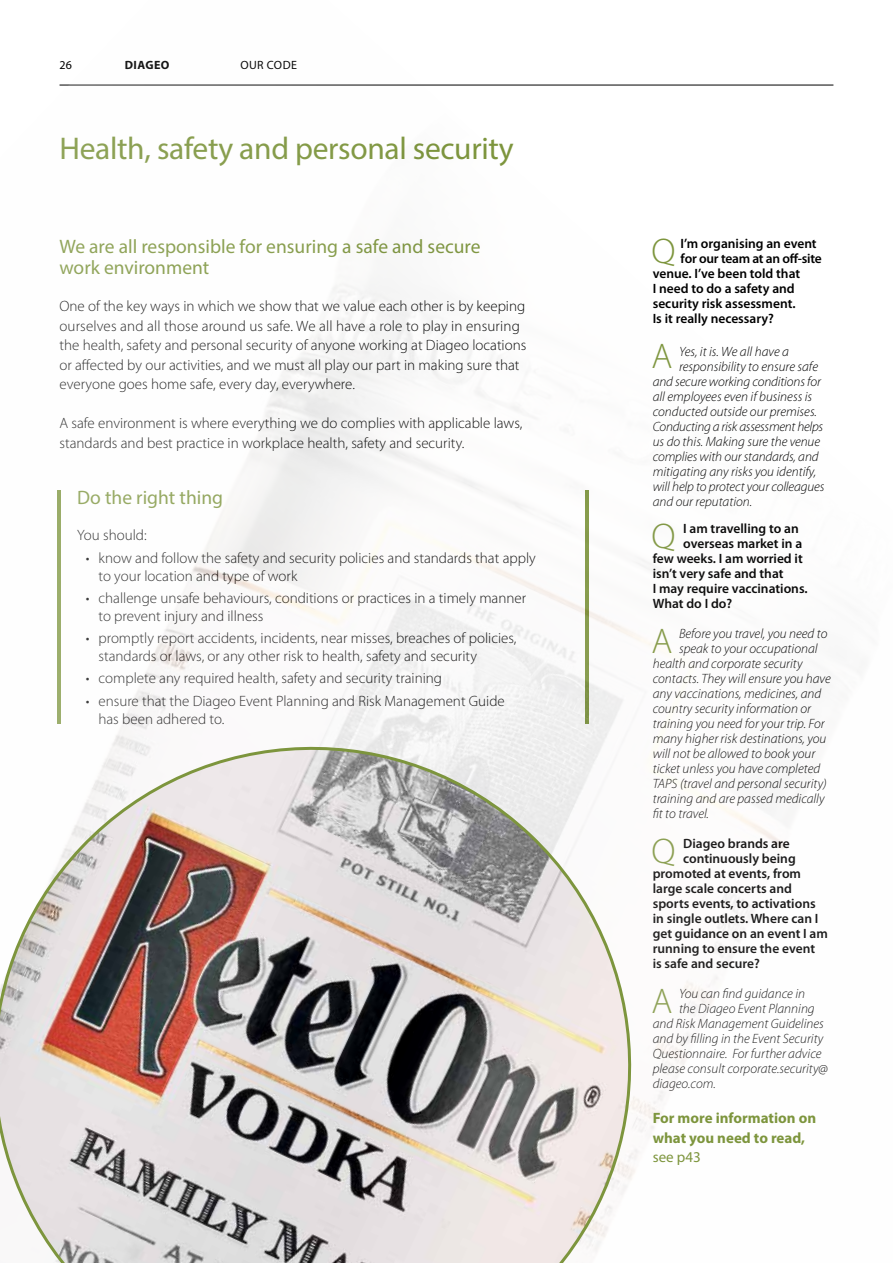
<style>
.page{position:relative;width:893px;height:1263px;background:#fff}
.page>*{position:absolute;margin:0;border:0;box-sizing:border-box;transform-origin:0 0}
.t1{font:300 35.7px "Myriad Pro";color:#7d953d}
.t2{font:31.5px "Myriad Pro";letter-spacing:-.01em;color:#7d953d}
.t3{font:19.5px/21px "Myriad Pro";color:#7d953d}
.t4{font:300 15px/19.5px "Myriad Pro";color:#000}
.t5{font:700 15px/19.5px "Myriad Pro";color:#7d953d}
.t6{font:15px "Myriad Pro";color:#7d953d}
.t7{font:italic 300 13.5px "Myriad Pro";color:#000}
.t8{font:600 13.5px "Myriad Pro";color:#000}
.t9{font:italic 300 13.5px "Myriad Pro";letter-spacing:-.02em;color:#000}
.t10{font:600 13.5px "Myriad Pro";letter-spacing:-.02em;color:#000}
.t11{font:12px "Myriad Pro";letter-spacing:.035em;color:#000}
.t12{font:700 12px "Myriad Pro";letter-spacing:.035em;color:#000}
</style>
<div class="page">
<img style="left:57px;top:84px;width:777px;height:993px">
<svg style="left:0;top:710px;width:667px;height:553px"></svg>
<p class="t11" style="left:60px;top:57px;width:14px">26</p>
<p class="t12" style="left:125px;top:57px;width:46px">DIAGEO</p>
<p class="t11" style="left:240px;top:57px;width:58px">OUR CODE</p>
<h2 class="t2" style="left:60px;top:129px;width:456px">Health, safety and personal security</h2>
<h3 class="t3" style="left:59px;top:235px;width:423px">We are all responsible for ensuring a safe and secure work environment</h3>
<p class="t4" style="left:59px;top:297px;width:468px">One of the key ways in which we show that we value each other is by keeping ourselves and all those around us safe. We all have a role to play in ensuring the health, safety and personal security of anyone working at Diageo locations or affected by our activities, and we must all play our part in making sure that everyone goes home safe, every day, everywhere.</p>
<p class="t4" style="left:59px;top:414px;width:464px">A safe environment is where everything we do complies with applicable laws, standards and best practice in workplace health, safety and security.</p>
<h3 class="t3" style="left:77px;top:487px;width:147px">Do the right thing</h3>
<p class="t4" style="left:77px;top:526px;width:71px">You should:</p>
<p class="t4" style="left:98px;top:549px;width:439px;line-height:18px;text-indent:-13px">• know and follow the safety and security policies and standards that apply to your location and type of work</p>
<p class="t4" style="left:98px;top:589px;width:429px;line-height:18px;text-indent:-13px">• challenge unsafe behaviours, conditions or practices in a timely manner to prevent injury and illness</p>
<p class="t4" style="left:98px;top:629px;width:419px;line-height:18px;text-indent:-13px">• promptly report accidents, incidents, near misses, breaches of policies, standards or laws, or any other risk to health, safety and security</p>
<p class="t4" style="left:86px;top:669px;width:358px">• complete any required health, safety and security training</p>
<p class="t4" style="left:98px;top:692px;width:408px;line-height:18px;text-indent:-13px">• ensure that the Diageo Event Planning and Risk Management Guide has been adhered to.</p>
<h1 class="t1" style="left:651px;top:232px;width:25px">Q</h1>
<p class="t8" style="left:681px;top:235px;width:138px">I’m organising an event</p>
<p class="t10" style="left:681px;top:250px;width:143px">for our team at an off-site</p>
<p class="t8" style="left:653px;top:265px;width:149px">venue. I’ve been told that</p>
<p class="t8" style="left:653px;top:280px;width:144px">I need to do a safety and</p>
<p class="t8" style="left:653px;top:295px;width:144px">security risk assessment.</p>
<p class="t8" style="left:653px;top:310px;width:123px">Is it really necessary?</p>
<h1 class="t1" style="left:652px;top:337px;width:22px">A</h1>
<p class="t7" style="left:679px;top:345px;width:111px">Yes, it is. We all have a</p>
<p class="t7" style="left:679px;top:360px;width:141px">responsibility to ensure safe</p>
<p class="t7" style="left:653px;top:375px;width:170px">and secure working conditions for</p>
<p class="t7" style="left:653px;top:390px;width:161px">all employees even if business is</p>
<p class="t7" style="left:653px;top:405px;width:166px">conducted outside our premises.</p>
<p class="t9" style="left:653px;top:420px;width:172px">Conducting a risk assessment helps</p>
<p class="t7" style="left:653px;top:435px;width:169px">us do this. Making sure the venue</p>
<p class="t7" style="left:653px;top:450px;width:168px">complies with our standards, and</p>
<p class="t7" style="left:653px;top:465px;width:165px">mitigating any risks you identify,</p>
<p class="t7" style="left:653px;top:480px;width:173px">will help to protect your colleagues</p>
<p class="t7" style="left:653px;top:495px;width:101px">and our reputation.</p>
<h1 class="t1" style="left:651px;top:517px;width:25px">Q</h1>
<p class="t8" style="left:683px;top:520px;width:117px">I am travelling to an</p>
<p class="t8" style="left:683px;top:535px;width:121px">overseas market in a</p>
<p class="t8" style="left:653px;top:550px;width:152px">few weeks. I am worried it</p>
<p class="t8" style="left:653px;top:565px;width:132px">isn’t very safe and that</p>
<p class="t8" style="left:653px;top:580px;width:156px">I may require vaccinations.</p>
<p class="t8" style="left:653px;top:595px;width:81px">What do I do?</p>
<h1 class="t1" style="left:652px;top:622px;width:22px">A</h1>
<p class="t7" style="left:679px;top:627px;width:150px">Before you travel, you need to</p>
<p class="t7" style="left:679px;top:642px;width:140px">speak to your occupational</p>
<p class="t7" style="left:653px;top:657px;width:151px">health and corporate security</p>
<p class="t7" style="left:653px;top:672px;width:180px">contacts. They will ensure you have</p>
<p class="t7" style="left:653px;top:687px;width:170px">any vaccinations, medicines, and</p>
<p class="t7" style="left:653px;top:702px;width:160px">country security information or</p>
<p class="t7" style="left:653px;top:717px;width:173px">training you need for your trip. For</p>
<p class="t7" style="left:653px;top:732px;width:175px">many higher risk destinations, you</p>
<p class="t7" style="left:653px;top:747px;width:164px">will not be allowed to book your</p>
<p class="t7" style="left:653px;top:762px;width:169px">ticket unless you have completed</p>
<p class="t7" style="left:653px;top:777px;width:176px">TAPS (travel and personal security)</p>
<p class="t7" style="left:653px;top:792px;width:173px">training and are passed medically</p>
<p class="t7" style="left:653px;top:807px;width:58px">fit to travel.</p>
<h1 class="t1" style="left:651px;top:832px;width:25px">Q</h1>
<p class="t8" style="left:683px;top:835px;width:108px">Diageo brands are</p>
<p class="t8" style="left:683px;top:850px;width:114px">continuously being</p>
<p class="t8" style="left:653px;top:865px;width:150px">promoted at events, from</p>
<p class="t8" style="left:653px;top:880px;width:141px">large scale concerts and</p>
<p class="t8" style="left:653px;top:895px;width:164px">sports events, to activations</p>
<p class="t8" style="left:653px;top:910px;width:167px">in single outlets. Where can I</p>
<p class="t8" style="left:653px;top:925px;width:177px">get guidance on an event I am</p>
<p class="t8" style="left:653px;top:940px;width:164px">running to ensure the event</p>
<p class="t8" style="left:653px;top:955px;width:109px">is safe and secure?</p>
<h1 class="t1" style="left:652px;top:982px;width:22px">A</h1>
<p class="t7" style="left:679px;top:987px;width:128px">You can find guidance in</p>
<p class="t7" style="left:679px;top:1002px;width:137px">the Diageo Event Planning</p>
<p class="t7" style="left:653px;top:1017px;width:173px">and Risk Management Guidelines</p>
<p class="t7" style="left:653px;top:1032px;width:172px">and by filling in the Event Security</p>
<p class="t7" style="left:653px;top:1047px;width:170px">Questionnaire. For further advice</p>
<p class="t7" style="left:653px;top:1062px;width:177px">please consult corporate.security@</p>
<p class="t7" style="left:653px;top:1077px;width:65px">diageo.com.</p>
<p class="t5" style="left:653px;top:1108px;width:165px">For more information on what you need to read,</p>
<p class="t6" style="left:653px;top:1148px;width:50px">see p43</p>
</div>
